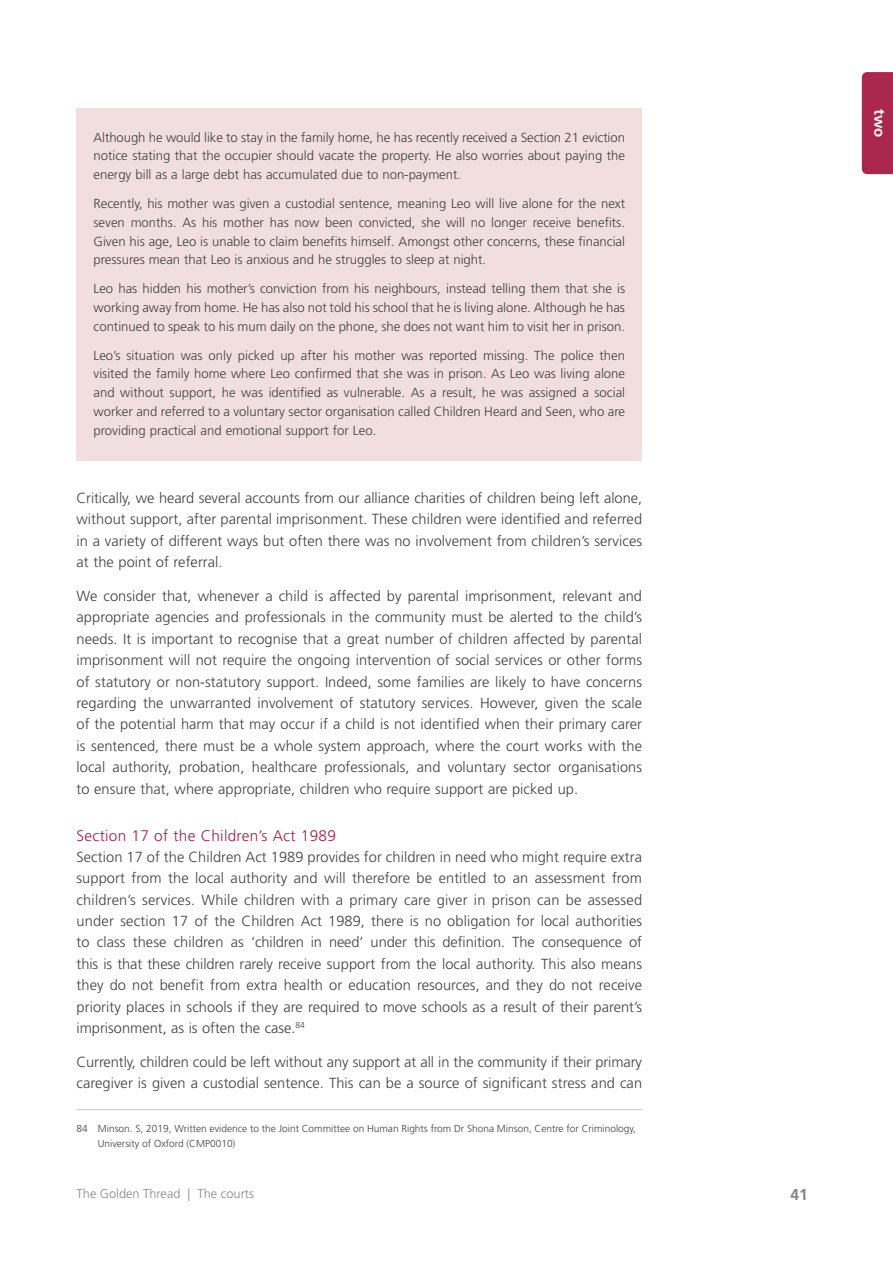
<style>
.page{position:relative;width:893px;height:1263px;background:#fff}
.page>*{position:absolute;margin:0;border:0;box-sizing:border-box;transform-origin:0 0}
.t1{font:700 15.75px "Frutiger LT Std";color:#898889}
.t2{font:300 15.3px "Frutiger LT Std";letter-spacing:.02em;color:#9c2146}
.t3{font:700 15px "Frutiger LT Std";color:#fff}
.t4{font:300 14.7px/21.5px "Frutiger LT Std";letter-spacing:.005em;color:#424041;text-align:justify}
.t5{font:300 13.2px/18.8px "Frutiger LT Std";color:#424041;text-align:justify}
.t6{font:300 12.75px "Frutiger LT Std";color:#898889}
.t7{font:300 10.2px/14.2px "Frutiger LT Std";color:#424041}
</style>
<div class="page">
<div style="left:862px;top:72px;width:31px;height:102px;background:#aa284d"></div>
<div style="left:77px;top:108px;width:565px;height:91px;background:#f1dede"></div>
<div style="left:77px;top:175px;width:565px;height:110px;background:#f1dede"></div>
<div style="left:77px;top:260px;width:565px;height:91px;background:#f1dede"></div>
<div style="left:77px;top:326px;width:565px;height:135px;background:#f1dede"></div>
<hr style="left:77px;top:1109px;width:565px;height:1px;background:#c7c8ca">
<p class="t5" style="left:94px;top:128px;width:533px">Although he would like to stay in the family home, he has recently received a Section 21 eviction notice stating that the occupier should vacate the property. He also worries about paying the energy bill as a large debt has accumulated due to non-payment.</p>
<p class="t5" style="left:94px;top:194px;width:533px">Recently, his mother was given a custodial sentence, meaning Leo will live alone for the next seven months. As his mother has now been convicted, she will no longer receive benefits.<br>Given his age, Leo is unable to claim benefits himself. Amongst other concerns, these financial pressures mean that Leo is anxious and he struggles to sleep at night.</p>
<p class="t5" style="left:94px;top:279px;width:533px">Leo has hidden his mother’s conviction from his neighbours, instead telling them that she is working away from home. He has also not told his school that he is living alone. Although he has continued to speak to his mum daily on the phone, she does not want him to visit her in prison.</p>
<p class="t5" style="left:94px;top:346px;width:533px">Leo’s situation was only picked up after his mother was reported missing. The police then visited the family home where Leo confirmed that she was in prison. As Leo was living alone and without support, he was identified as vulnerable. As a result, he was assigned a social worker and referred to a voluntary sector organisation called Children Heard and Seen, who are providing practical and emotional support for Leo.</p>
<p class="t4" style="left:77px;top:487px;width:567px">Critically, we heard several accounts from our alliance charities of children being left alone, without support, after parental imprisonment. These children were identified and referred in a variety of different ways but often there was no involvement from children’s services at the point of referral.</p>
<p class="t4" style="left:77px;top:585px;width:567px">We consider that, whenever a child is affected by parental imprisonment, relevant and appropriate agencies and professionals in the community must be alerted to the child’s needs. It is important to recognise that a great number of children affected by parental imprisonment will not require the ongoing intervention of social services or other forms of statutory or non-statutory support. Indeed, some families are likely to have concerns regarding the unwarranted involvement of statutory services. However, given the scale of the potential harm that may occur if a child is not identified when their primary carer is sentenced, there must be a whole system approach, where the court works with the local authority, probation, healthcare professionals, and voluntary sector organisations to ensure that, where appropriate, children who require support are picked up.</p>
<p class="t2" style="left:77px;top:826px;width:261px">Section 17 of the Children’s Act 1989</p>
<p class="t4" style="left:77px;top:846px;width:567px">Section 17 of the Children Act 1989 provides for children in need who might require extra support from the local authority and will therefore be entitled to an assessment from children’s services. While children with a primary care giver in prison can be assessed under section 17 of the Children Act 1989, there is no obligation for local authorities to class these children as ‘children in need’ under this definition. The consequence of this is that these children rarely receive support from the local authority. This also means they do not benefit from extra health or education resources, and they do not receive priority places in schools if they are required to move schools as a result of their parent’s imprisonment, as is often the case.<sup>84</sup></p>
<p class="t4" style="left:77px;top:1051px;width:567px">Currently, children could be left without any support at all in the community if their primary caregiver is given a custodial sentence. This can be a source of significant stress and can</p>
<p class="t7" style="left:98px;top:1122px;width:540px;text-indent:-21px">84 Minson. S, 2019, Written evidence to the Joint Committee on Human Rights from Dr Shona Minson, Centre for Criminology,<br>University of Oxford (CMP0010)</p>
<p class="t6" style="left:77px;top:1186px;width:179px">The Golden Thread | The courts</p>
<p class="t1" style="left:790px;top:1186px;width:19px">41</p>
<p class="t3" style="left:888px;top:109px;width:30px;rotate:90deg">two</p>
</div>
